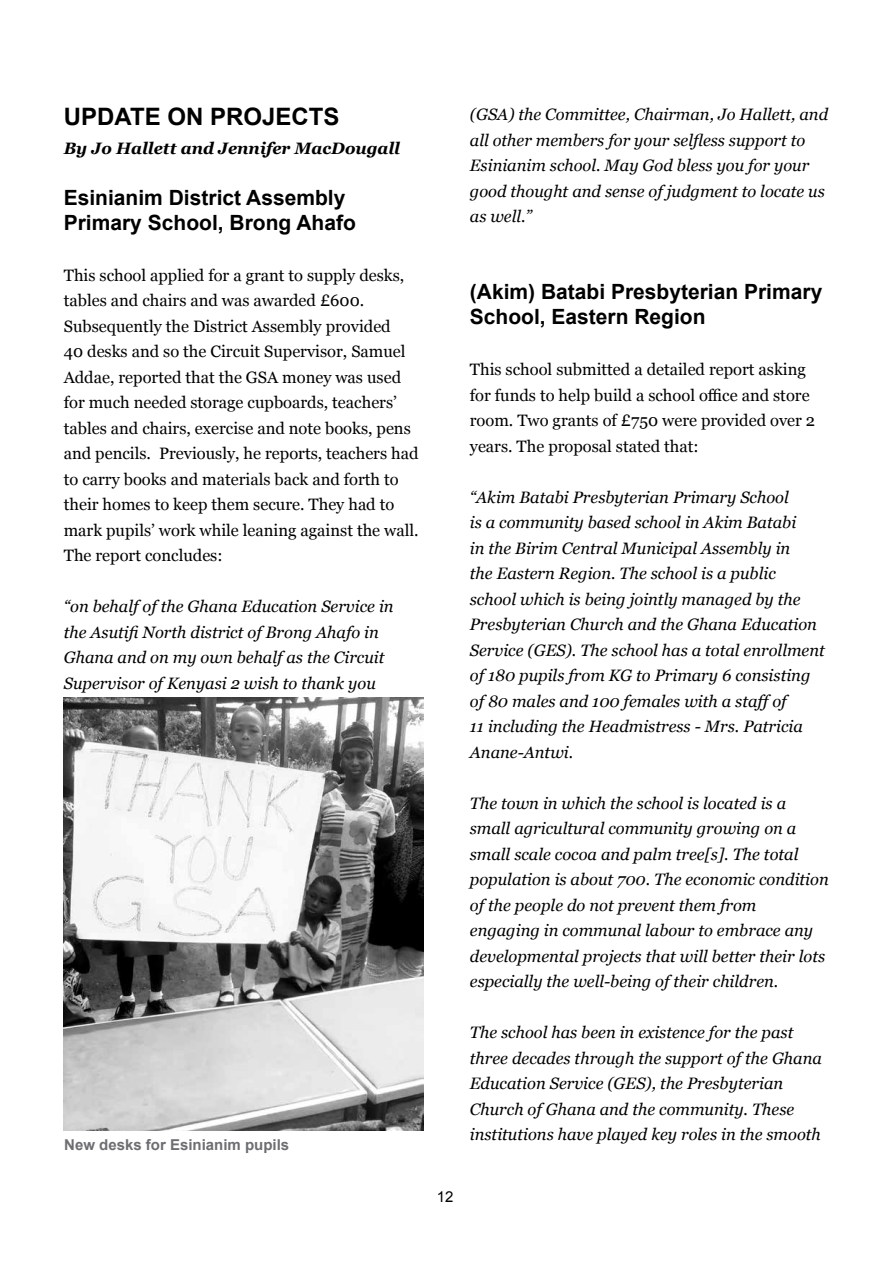
<style>
.page{position:relative;width:893px;height:1263px;background:#fff}
.page>*{position:absolute;margin:0;border:0;box-sizing:border-box;transform-origin:0 0}
.t1{font:700 24px "Arial";color:#000}
.t2{font:700 21px/25.2px "Arial";color:#000}
.t3{font:italic 16.5px/25.5px "Georgia";color:#000}
.t4{font:16.5px/25.5px "Georgia";color:#000}
.t5{font:italic 700 16.5px "Georgia";color:#000}
.t6{font:700 15px "Arial";color:#6d6e71}
.t7{font:15px "Arial";color:#000}
</style>
<div class="page">
<img style="left:64px;top:698px;width:359px;height:432px">
<h1 class="t1" style="left:64px;top:101px;width:277px">UPDATE ON PROJECTS</h1>
<p class="t5" style="left:64px;top:136px;width:338px">By Jo Hallett and Jennifer MacDougall</p>
<p class="t2" style="left:64px;top:185px;width:294px">Esinianim District Assembly<br>Primary School, Brong Ahafo</p>
<p class="t4" style="left:64px;top:262px;width:356px">This school applied for a grant to supply desks, tables and chairs and was awarded £600.<br>Subsequently the District Assembly provided<br>40 desks and so the Circuit Supervisor, Samuel Addae, reported that the GSA money was used for much needed storage cupboards, teachers’ tables and chairs, exercise and note books, pens and pencils. Previously, he reports, teachers had to carry books and materials back and forth to their homes to keep them secure. They had to mark pupils’ work while leaning against the wall.<br>The report concludes:</p>
<p class="t3" style="left:64px;top:593px;width:331px">“on behalf of the Ghana Education Service in the Asutifi North district of Brong Ahafo in Ghana and on my own behalf as the Circuit Supervisor of Kenyasi 2 wish to thank you</p>
<p class="t6" style="left:64px;top:1134px;width:227px">New desks for Esinianim pupils</p>
<p class="t3" style="left:470px;top:101px;width:360px">(GSA) the Committee, Chairman, Jo Hallett, and all other members for your selfless support to Esinianim school. May God bless you for your good thought and sense of judgment to locate us as well.”</p>
<p class="t2" style="left:470px;top:279px;width:354px">(Akim) Batabi Presbyterian Primary<br>School, Eastern Region</p>
<p class="t4" style="left:470px;top:356px;width:347px">This school submitted a detailed report asking for funds to help build a school office and store room. Two grants of £750 were provided over 2 years. The proposal stated that:</p>
<p class="t3" style="left:470px;top:484px;width:356px">“Akim Batabi Presbyterian Primary School<br>is a community based school in Akim Batabi<br>in the Birim Central Municipal Assembly in<br>the Eastern Region. The school is a public school which is being jointly managed by the Presbyterian Church and the Ghana Education Service (GES). The school has a total enrollment of 180 pupils from KG to Primary 6 consisting of 80 males and 100 females with a staff of<br>11 including the Headmistress - Mrs. Patricia Anane-Antwi.</p>
<p class="t3" style="left:470px;top:789px;width:360px">The town in which the school is located is a small agricultural community growing on a small scale cocoa and palm tree[s]. The total population is about 700. The economic condition of the people do not prevent them from engaging in communal labour to embrace any developmental projects that will better their lots especially the well-being of their children.</p>
<p class="t3" style="left:470px;top:1019px;width:354px">The school has been in existence for the past three decades through the support of the Ghana Education Service (GES), the Presbyterian Church of Ghana and the community. These institutions have played key roles in the smooth</p>
<p class="t7" style="left:437px;top:1186px;width:18px">12</p>
</div>
